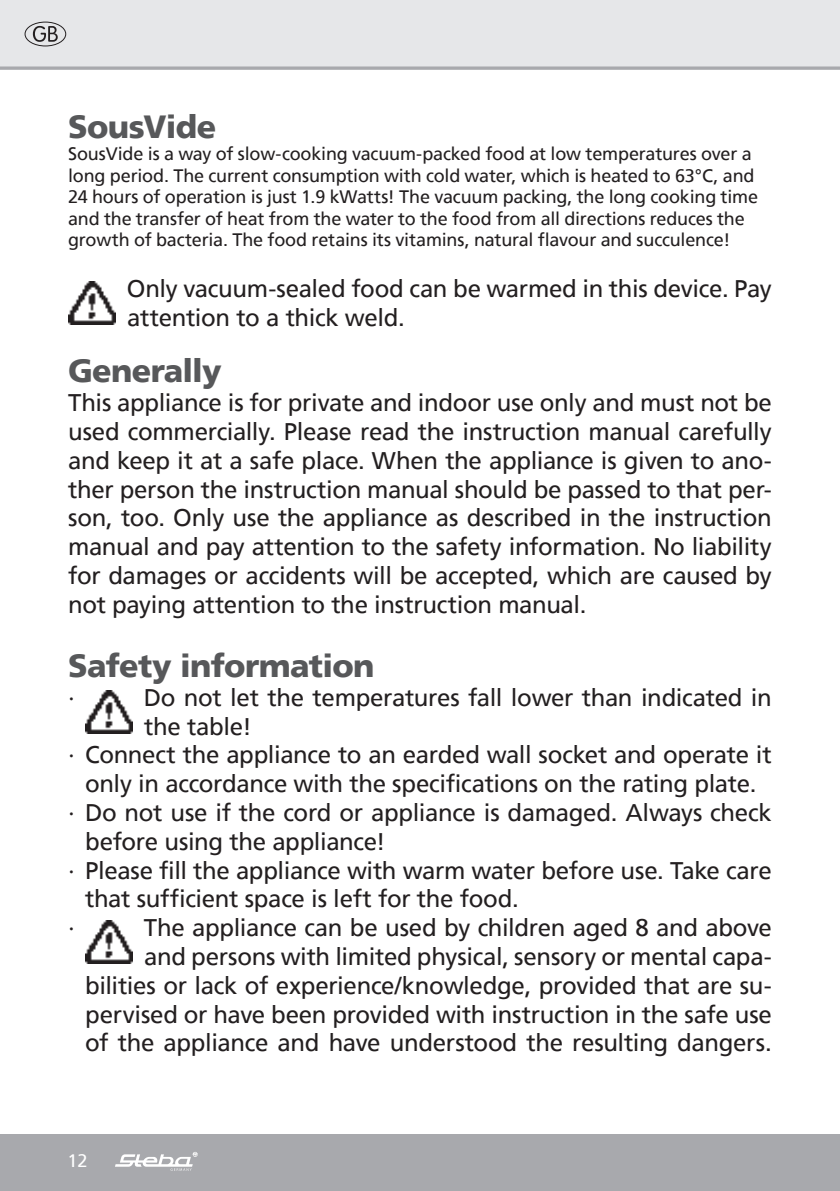
<style>
.page{position:relative;width:840px;height:1191px;background:#fff}
.page>*{position:absolute;margin:0;border:0;box-sizing:border-box;transform-origin:0 0}
.t1{font:900 32px "Frutiger";letter-spacing:-.02em;color:#57585a}
.t2{font:24px/28.8px "Frutiger";letter-spacing:-.015em;color:#231f20}
.t3{font:18px/21.6px "Frutiger";letter-spacing:-.01em;color:#231f20}
.t4{font:18px "Frutiger";color:#fff}
</style>
<div class="page">
<div style="left:0;top:0;width:839px;height:68px;background:#e6e7e9"></div>
<hr style="left:839px;top:1134px;width:1px;height:57px;background:#a8a9ad">
<div style="left:0;top:1134px;width:839px;height:57px;background:#a8a9ad"></div>
<svg style="left:115px;top:1152px;width:82px;height:18px"></svg>
<svg style="left:0;top:66px;width:839px;height:4px;background:#b3b4b8"></svg>
<img style="left:68px;top:281px;width:48px;height:43px">
<img style="left:85px;top:690px;width:48px;height:43px">
<img style="left:85px;top:920px;width:48px;height:43px">
<svg style="left:25px;top:22px;width:41px;height:24px"></svg>
<div style="left:25px;top:22px;width:41px;height:24px;border:1px solid #231f20;border-radius:50%"></div>
<svg style="left:33px;top:26px;width:25px;height:16px"></svg>
<h1 class="t1" style="left:68px;top:113px;width:149px">SousVide</h1>
<p class="t3" style="left:68px;top:144px;width:691px">SousVide is a way of slow-cooking vacuum-packed food at low temperatures over a long period. The current consumption with cold water, which is heated to 63°C, and 24 hours of operation is just 1.9 kWatts! The vacuum packing, the long cooking time and the transfer of heat from the water to the food from all directions reduces the growth of bacteria. The food retains its vitamins, natural flavour and succulence!</p>
<p class="t2" style="left:127px;top:276px;width:646px">Only vacuum-sealed food can be warmed in this device. Pay attention to a thick weld.</p>
<h1 class="t1" style="left:68px;top:357px;width:155px">Generally</h1>
<p class="t2" style="left:68px;top:390px;width:705px;text-align:justify">This appliance is for private and indoor use only and must not be used commercially. Please read the instruction manual carefully and keep it at a safe place. When the appliance is given to ano&shy;ther person the instruction manual should be passed to that per&shy;son, too. Only use the appliance as described in the instruction manual and pay attention to the safety information. No liability for damages or accidents will be accepted, which are caused by not paying attention to the instruction manual.</p>
<h1 class="t1" style="left:68px;top:651px;width:308px">Safety information</h1>
<p class="t2" style="left:68px;top:683px;width:8px">∙</p>
<p class="t2" style="left:144px;top:685px;width:629px">Do not let the temperatures fall lower than indicated in</p>
<p class="t2" style="left:144px;top:713px;width:109px">the table!</p>
<p class="t2" style="left:68px;top:740px;width:704px">∙ Connect the appliance to an earded wall socket and operate it</p>
<p class="t2" style="left:85px;top:771px;width:672px">only in accordance with the specifications on the rating plate.</p>
<p class="t2" style="left:68px;top:798px;width:704px">∙ Do not use if the cord or appliance is damaged. Always check</p>
<p class="t2" style="left:85px;top:829px;width:302px">before using the appliance!</p>
<p class="t2" style="left:68px;top:855px;width:704px">∙ Please fill the appliance with warm water before use. Take care</p>
<p class="t2" style="left:85px;top:886px;width:435px">that sufficient space is left for the food.</p>
<p class="t2" style="left:68px;top:913px;width:8px">∙</p>
<p class="t2" style="left:85px;top:915px;width:688px;text-align:right">The appliance can be used by children aged 8 and above<br>and persons with limited physical, sensory or mental capa&shy;bilities or lack of experience/knowledge, provided that are su&shy;pervised or have been provided with instruction in the safe use of the appliance and have understood the resulting dangers.</p>
<p class="t4" style="left:67px;top:1153px;width:22px">12</p>
</div>
